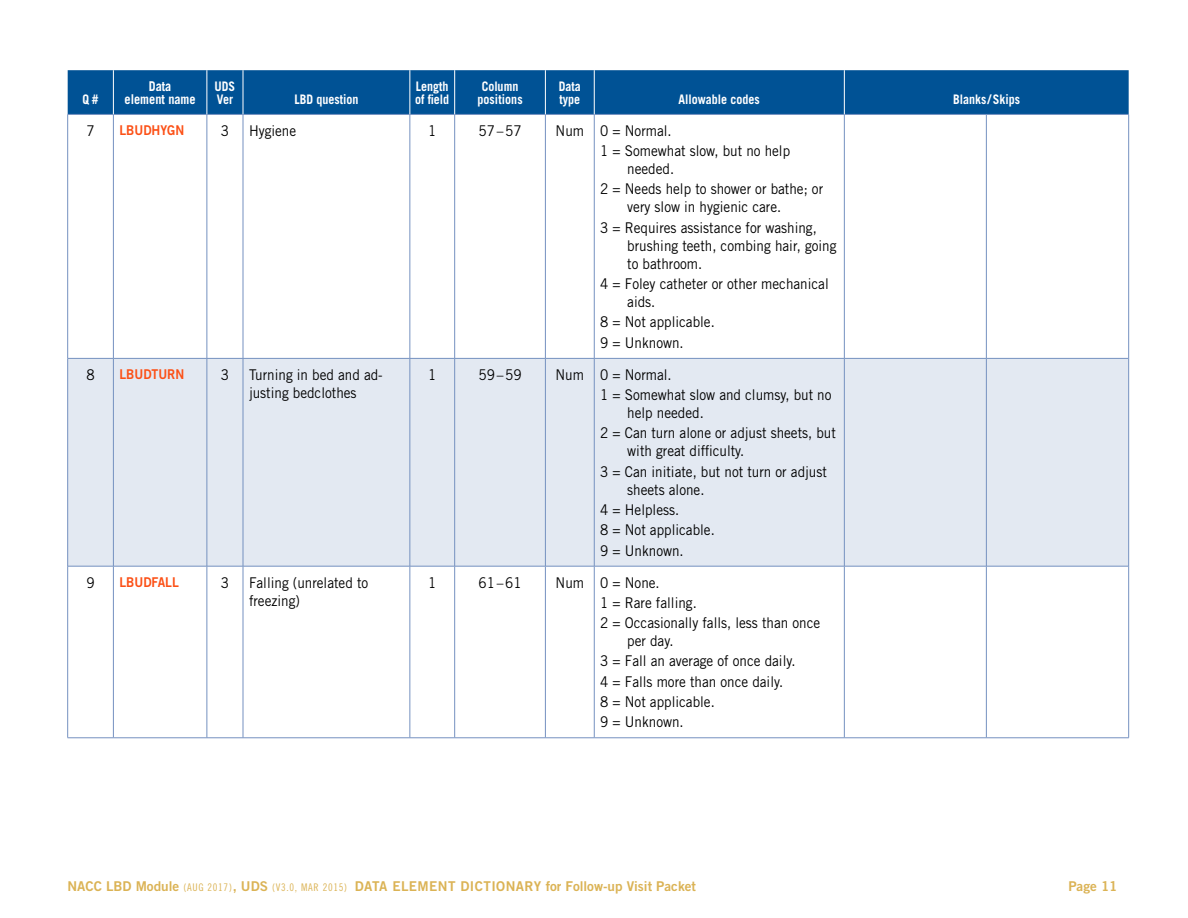
<style>
.page{position:relative;width:1188px;height:918px;background:#fff}
.page>*{position:absolute;margin:0;border:0;box-sizing:border-box;transform-origin:0 0}
.t1{font:14.85px/20.2px "Trade Gothic LT Std";color:#000;scale:.91 1}
.t2{font:13.5px "Trade Gothic LT Std Bd 2";color:#dbb355}
.t3{font:13.5px "Trade Gothic LT Std Bd 2";color:#fc5016;scale:.91 1}
.t4{font:700 13.5px/13.2px "Trade Gothic LT Std";color:#fff;text-align:center;scale:.91 1}
.t5{font:700 13.2px/13.2px "Trade Gothic LT Std";color:#fff;scale:.91 1}
.s1{font-family:"Trade Gothic LT Std Cn 18";font-size:10.5px}
</style>
<div class="page">
<div style="left:68px;top:70px;width:1061px;height:44px;background:#005295"></div>
<div style="left:68px;top:359px;width:1060px;height:207px;background:#e3e9f2"></div>
<hr style="left:68px;top:114px;width:45px;height:1px;background:#7591c0">
<hr style="left:113px;top:114px;width:94px;height:1px;background:#7591c0">
<hr style="left:207px;top:114px;width:36px;height:1px;background:#7591c0">
<hr style="left:243px;top:114px;width:167px;height:1px;background:#7591c0">
<hr style="left:410px;top:114px;width:45px;height:1px;background:#7591c0">
<hr style="left:455px;top:114px;width:90px;height:1px;background:#7591c0">
<hr style="left:545px;top:114px;width:49px;height:1px;background:#7591c0">
<hr style="left:594px;top:114px;width:250px;height:1px;background:#7591c0">
<hr style="left:844px;top:114px;width:142px;height:1px;background:#7591c0">
<hr style="left:986px;top:114px;width:143px;height:1px;background:#7591c0">
<hr style="left:67px;top:115px;width:1px;height:243px;background:#7591c0">
<hr style="left:113px;top:115px;width:1px;height:243px;background:#7591c0">
<hr style="left:207px;top:115px;width:1px;height:243px;background:#7591c0">
<hr style="left:243px;top:115px;width:1px;height:243px;background:#7591c0">
<hr style="left:410px;top:115px;width:1px;height:243px;background:#7591c0">
<hr style="left:454px;top:115px;width:1px;height:243px;background:#7591c0">
<hr style="left:545px;top:115px;width:1px;height:243px;background:#7591c0">
<hr style="left:594px;top:115px;width:1px;height:243px;background:#7591c0">
<hr style="left:844px;top:115px;width:1px;height:243px;background:#7591c0">
<hr style="left:986px;top:115px;width:1px;height:243px;background:#7591c0">
<hr style="left:1128px;top:115px;width:1px;height:243px;background:#7591c0">
<hr style="left:67px;top:358px;width:1px;height:208px;background:#7591c0">
<hr style="left:113px;top:359px;width:1px;height:207px;background:#7591c0">
<hr style="left:207px;top:359px;width:1px;height:207px;background:#7591c0">
<hr style="left:243px;top:359px;width:1px;height:207px;background:#7591c0">
<hr style="left:410px;top:359px;width:1px;height:207px;background:#7591c0">
<hr style="left:454px;top:359px;width:1px;height:207px;background:#7591c0">
<hr style="left:545px;top:359px;width:1px;height:207px;background:#7591c0">
<hr style="left:594px;top:359px;width:1px;height:207px;background:#7591c0">
<hr style="left:844px;top:359px;width:1px;height:207px;background:#7591c0">
<hr style="left:986px;top:359px;width:1px;height:207px;background:#7591c0">
<hr style="left:1128px;top:358px;width:1px;height:208px;background:#7591c0">
<hr style="left:67px;top:566px;width:1px;height:172px;background:#7591c0">
<hr style="left:113px;top:566px;width:1px;height:172px;background:#7591c0">
<hr style="left:207px;top:566px;width:1px;height:172px;background:#7591c0">
<hr style="left:243px;top:566px;width:1px;height:172px;background:#7591c0">
<hr style="left:410px;top:566px;width:1px;height:172px;background:#7591c0">
<hr style="left:454px;top:566px;width:1px;height:172px;background:#7591c0">
<hr style="left:545px;top:566px;width:1px;height:172px;background:#7591c0">
<hr style="left:594px;top:566px;width:1px;height:172px;background:#7591c0">
<hr style="left:844px;top:566px;width:1px;height:172px;background:#7591c0">
<hr style="left:986px;top:566px;width:1px;height:172px;background:#7591c0">
<hr style="left:1128px;top:566px;width:1px;height:172px;background:#7591c0">
<hr style="left:68px;top:358px;width:45px;height:1px;background:#7591c0">
<hr style="left:113px;top:358px;width:94px;height:1px;background:#7591c0">
<hr style="left:207px;top:358px;width:36px;height:1px;background:#7591c0">
<hr style="left:243px;top:358px;width:167px;height:1px;background:#7591c0">
<hr style="left:410px;top:358px;width:45px;height:1px;background:#7591c0">
<hr style="left:455px;top:358px;width:90px;height:1px;background:#7591c0">
<hr style="left:545px;top:358px;width:49px;height:1px;background:#7591c0">
<hr style="left:594px;top:358px;width:250px;height:1px;background:#7591c0">
<hr style="left:844px;top:358px;width:142px;height:1px;background:#7591c0">
<hr style="left:986px;top:358px;width:142px;height:1px;background:#7591c0">
<hr style="left:68px;top:566px;width:45px;height:1px;background:#7591c0">
<hr style="left:113px;top:566px;width:94px;height:1px;background:#7591c0">
<hr style="left:207px;top:566px;width:36px;height:1px;background:#7591c0">
<hr style="left:243px;top:566px;width:167px;height:1px;background:#7591c0">
<hr style="left:410px;top:566px;width:45px;height:1px;background:#7591c0">
<hr style="left:455px;top:566px;width:90px;height:1px;background:#7591c0">
<hr style="left:545px;top:566px;width:49px;height:1px;background:#7591c0">
<hr style="left:594px;top:566px;width:250px;height:1px;background:#7591c0">
<hr style="left:844px;top:566px;width:142px;height:1px;background:#7591c0">
<hr style="left:986px;top:566px;width:142px;height:1px;background:#7591c0">
<hr style="left:68px;top:738px;width:45px;height:1px;background:#7591c0">
<hr style="left:113px;top:738px;width:94px;height:1px;background:#7591c0">
<hr style="left:207px;top:738px;width:36px;height:1px;background:#7591c0">
<hr style="left:243px;top:738px;width:167px;height:1px;background:#7591c0">
<hr style="left:410px;top:738px;width:45px;height:1px;background:#7591c0">
<hr style="left:455px;top:738px;width:90px;height:1px;background:#7591c0">
<hr style="left:545px;top:738px;width:49px;height:1px;background:#7591c0">
<hr style="left:594px;top:738px;width:250px;height:1px;background:#7591c0">
<hr style="left:844px;top:738px;width:142px;height:1px;background:#7591c0">
<hr style="left:986px;top:738px;width:143px;height:1px;background:#7591c0">
<hr style="left:113px;top:70px;width:1px;height:44px;background:#fff">
<hr style="left:207px;top:70px;width:1px;height:44px;background:#fff">
<hr style="left:243px;top:70px;width:1px;height:44px;background:#fff">
<hr style="left:410px;top:70px;width:1px;height:44px;background:#fff">
<hr style="left:454px;top:70px;width:1px;height:44px;background:#fff">
<hr style="left:545px;top:70px;width:1px;height:44px;background:#fff">
<hr style="left:594px;top:70px;width:1px;height:44px;background:#fff">
<hr style="left:844px;top:70px;width:1px;height:44px;background:#fff">
<p class="t5" style="left:82px;top:92px;width:19px">Q #</p>
<p class="t4" style="left:125px;top:79px;width:80px">Data<br>element name</p>
<p class="t5" style="left:215px;top:79px;width:24px">UDS<br>Ver</p>
<p class="t5" style="left:294px;top:92px;width:72px">LBD question</p>
<p class="t5" style="left:415px;top:79px;width:39px">Length of field</p>
<p class="t5" style="left:477px;top:79px;width:51px;text-align:center">Column positions</p>
<p class="t5" style="left:559px;top:79px;width:26px">Data type</p>
<p class="t5" style="left:679px;top:92px;width:91px">Allowable codes</p>
<p class="t5" style="left:953px;top:92px;width:75px">Blanks /Skips</p>
<p class="t1" style="left:86px;top:120px;width:11px">7</p>
<p class="t3" style="left:119px;top:122px;width:73px">LBUDHYGN</p>
<p class="t1" style="left:221px;top:120px;width:11px">3</p>
<p class="t1" style="left:249px;top:120px;width:53px">Hygiene</p>
<p class="t1" style="left:428px;top:120px;width:11px">1</p>
<p class="t1" style="left:478px;top:120px;width:49px">57–57</p>
<p class="t1" style="left:600px;top:120px;width:210px;text-indent:-45px">Num 0 = Normal.<br>1 = Somewhat slow, but no help</p>
<p class="t1" style="left:600px;top:159px;width:246px;text-indent:27px">needed.<br>2 = Needs help to shower or bathe; or</p>
<p class="t1" style="left:600px;top:197px;width:239px;text-align:center">very slow in hygienic care.<br>3 = Requires assistance for washing,</p>
<p class="t1" style="left:627px;top:236px;width:231px;line-height:18.1px">brushing teeth, combing hair, going to bathroom.</p>
<p class="t1" style="left:627px;top:275px;width:223px;line-height:18.1px;text-indent:-27px">4 = Foley catheter or other mechanical aids.</p>
<p class="t1" style="left:600px;top:312px;width:127px">8 = Not applicable.<br>9 = Unknown.</p>
<p class="t1" style="left:86px;top:364px;width:11px">8</p>
<p class="t3" style="left:119px;top:366px;width:73px">LBUDTURN</p>
<p class="t1" style="left:221px;top:364px;width:11px">3</p>
<p class="t1" style="left:249px;top:365px;width:149px;line-height:18.1px">Turning in bed and ad&shy;justing bedclothes</p>
<p class="t1" style="left:428px;top:364px;width:11px">1</p>
<p class="t1" style="left:478px;top:364px;width:49px">59–59</p>
<p class="t1" style="left:600px;top:364px;width:256px;text-indent:-45px">Num 0 = Normal.<br>1 = Somewhat slow and clumsy, but no</p>
<p class="t1" style="left:600px;top:402px;width:260px;text-indent:27px">help needed.<br>2 = Can turn alone or adjust sheets, but</p>
<p class="t1" style="left:600px;top:441px;width:251px;text-indent:27px">with great difficulty.<br>3 = Can initiate, but not turn or adjust</p>
<p class="t1" style="left:600px;top:479px;width:127px;text-indent:27px">sheets alone.<br>4 = Helpless.<br>8 = Not applicable.<br>9 = Unknown.</p>
<p class="t1" style="left:86px;top:572px;width:11px">9</p>
<p class="t3" style="left:119px;top:573px;width:67px">LBUDFALL</p>
<p class="t1" style="left:221px;top:572px;width:11px">3</p>
<p class="t1" style="left:249px;top:573px;width:133px;line-height:18.1px">Falling (unrelated to freezing)</p>
<p class="t1" style="left:428px;top:572px;width:11px">1</p>
<p class="t1" style="left:478px;top:572px;width:49px">61–61</p>
<p class="t1" style="left:600px;top:572px;width:243px;text-indent:-45px">Num 0 = None.<br>1 = Rare falling.<br>2 = Occasionally falls, less than once</p>
<p class="t1" style="left:600px;top:631px;width:216px;text-indent:27px">per day.<br>3 = Fall an average of once daily.<br>4 = Falls more than once daily.<br>8 = Not applicable.<br>9 = Unknown.</p>
<p class="t2" style="left:68px;top:878px;width:630px">NACC LBD Module <span class="s1">(AUG 2017)</span>, UDS <span class="s1">(V3.0, MAR 2015)</span> Data elem ent dictionary for Follow-up Visit Packet</p>
<p class="t2" style="left:1068px;top:878px;width:51px">Page 11</p>
</div>
